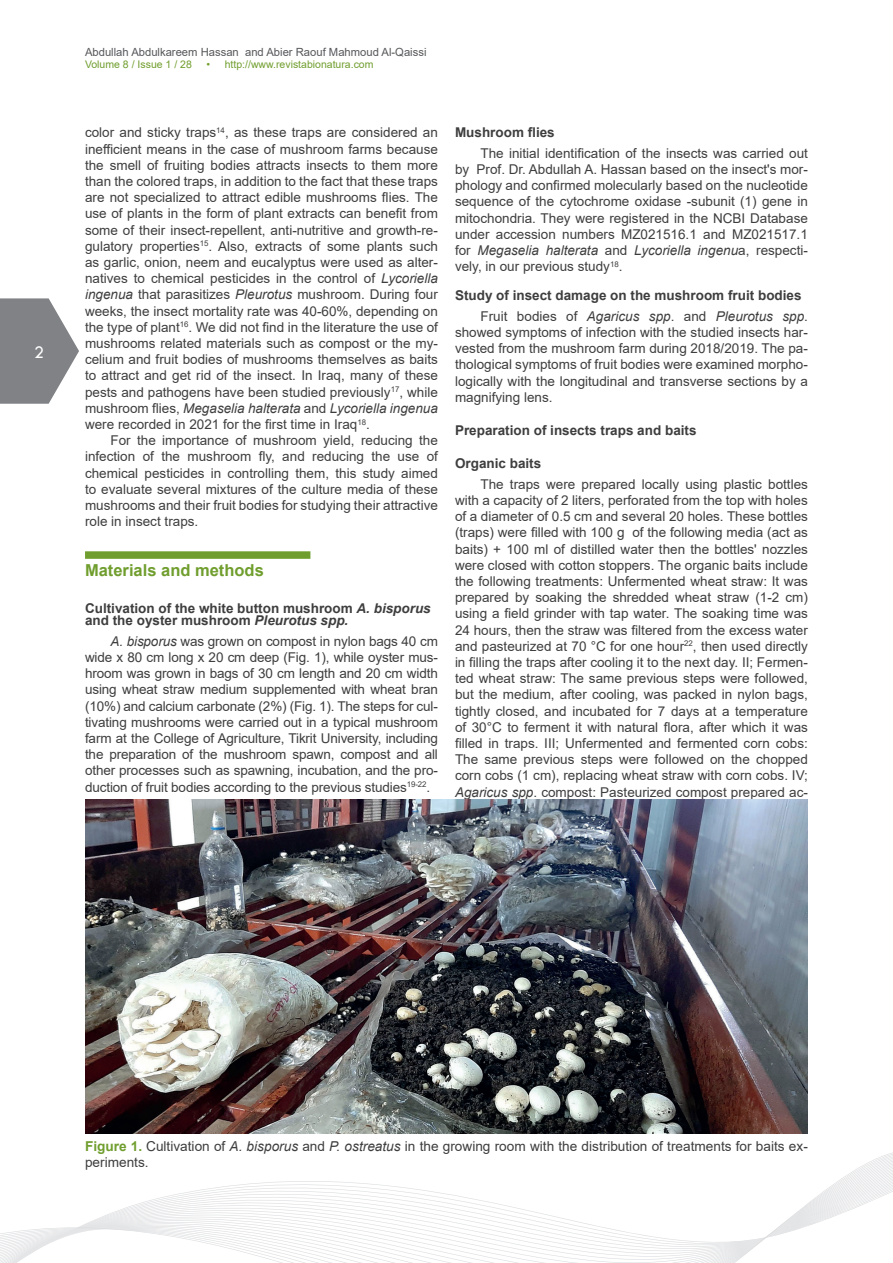
<style>
.page{position:relative;width:893px;height:1263px;background:#fff}
.page>*{position:absolute;margin:0;border:0;box-sizing:border-box;transform-origin:0 0}
.t1{font:18px "Tw Cen";color:#fff}
.t2{font:700 16.5px "Arial";color:#709e2e}
.t3{font:13.65px/16.4px "Arial";color:#3e3e3f}
.t4{font:13.5px/16.2px "Arial";color:#3e3e3f;text-align:justify}
.t5{font:700 13.5px/12px "Arial";color:#3e3e3f}
.t6{font:11.25px "Arial";color:#57585a}
.t7{font:10.5px "Arial";color:#709e2e}
.s1{font-style:italic}
.s2{font-weight:400}
.s3{font-weight:400;font-style:italic}
.s4{font-weight:700;color:#709e2e}
</style>
<div class="page">
<svg style="left:0;top:298px;width:79px;height:106px"></svg>
<svg style="left:0;top:1152px;width:893px;height:111px"></svg>
<div style="left:85px;top:551px;width:225px;height:8px;background:#709e2e"></div>
<img style="left:85px;top:800px;width:723px;height:333px">
<h1 class="t1" style="left:34px;top:341px;width:11px">2</h1>
<p class="t6" style="left:85px;top:44px;width:343px">Abdullah Abdulkareem Hassan and Abier Raouf Mahmoud Al-Qaissi</p>
<p class="t7" style="left:85px;top:57px;width:108px">Volume 8 / Issue 1 / 28</p>
<p class="t7" style="left:206px;top:57px;width:169px">• http://www.revistabionatura.com</p>
<p class="t4" style="left:85px;top:124px;width:354px">color and sticky traps<sup>14</sup>, as these traps are considered an inefficient means in the case of mushroom farms because the smell of fruiting bodies attracts insects to them more than the colored traps, in addition to the fact that these traps are not specialized to attract edible mushrooms flies. The use of plants in the form of plant extracts can benefit from some of their insect-repellent, anti-nutritive and growth-re&shy;gulatory properties<sup>15</sup>. Also, extracts of some plants such as garlic, onion, neem and eucalyptus were used as alter&shy;natives to chemical pesticides in the control of <span class="s1">Lycoriella ingenua</span> that parasitizes <span class="s1">Pleurotus</span> mushroom. During four weeks, the insect mortality rate was 40-60%, depending on the type of plant<sup>16</sup>. We did not find in the literature the use of mushrooms related materials such as compost or the my&shy;celium and fruit bodies of mushrooms themselves as baits to attract and get rid of the insect. In Iraq, many of these pests and pathogens have been studied previously<sup>17</sup>, while mushroom flies, <span class="s1">Megaselia halterata</span> and <span class="s1">Lycoriella ingenua </span>were recorded in 2021 for the first time in Iraq<sup>18</sup>.</p>
<p class="t4" style="left:85px;top:432px;width:354px;text-indent:26px">For the importance of mushroom yield, reducing the infection of the mushroom fly, and reducing the use of chemical pesticides in controlling them, this study aimed to evaluate several mixtures of the culture media of these mushrooms and their fruit bodies for studying their attractive role in insect traps.</p>
<p class="t2" style="left:85px;top:558px;width:180px">Materials and methods</p>
<p class="t5" style="left:85px;top:603px;width:347px">Cultivation of the white button mushroom <span class="s1">A. bisporus </span>and the oyster mushroom <span class="s1">Pleurotus spp.</span></p>
<p class="t4" style="left:85px;top:633px;width:354px;text-indent:26px"><span class="s1">A. bisporus</span> was grown on compost in nylon bags 40 cm wide x 80 cm long x 20 cm deep (Fig. 1), while oyster mus&shy;hroom was grown in bags of 30 cm length and 20 cm width using wheat straw medium supplemented with wheat bran (10%) and calcium carbonate (2%) (Fig. 1). The steps for cul&shy;tivating mushrooms were carried out in a typical mushroom farm at the College of Agriculture, Tikrit University, including the preparation of the mushroom spawn, compost and all other processes such as spawning, incubation, and the pro&shy;duction of fruit bodies according to the previous studies<sup>19-22</sup>.</p>
<p class="t5" style="left:455px;top:127px;width:101px">Mushroom flies</p>
<p class="t4" style="left:455px;top:145px;width:354px;text-indent:26px">The initial identification of the insects was carried out by Prof. Dr. Abdullah A. Hassan based on the insect's mor&shy;phology and confirmed molecularly based on the nucleotide sequence of the cytochrome oxidase -subunit (1) gene in mitochondria. They were registered in the NCBI Database under accession numbers MZ021516.1 and MZ021517.1 for <span class="s1">Megaselia halterata</span> and <span class="s1">Lycoriella ingenu</span>a, respecti&shy;vely, in our previous study<sup>18</sup>.</p>
<p class="t5" style="left:480px;top:285px;width:329px;line-height:20.4px;text-indent:-26px">Study of insect damage on the mushroom fruit bodies<br><span class="s2">Fruit bodies of</span> <span class="s3">Agaricus spp</span><span class="s2">. and</span> <span class="s3">Pleurotus spp</span><span class="s2">.</span></p>
<p class="t4" style="left:455px;top:324px;width:354px">showed symptoms of infection with the studied insects har&shy;vested from the mushroom farm during 2018/2019. The pa&shy;thological symptoms of fruit bodies were examined morpho&shy;logically with the longitudinal and transverse sections by a magnifying lens.</p>
<p class="t5" style="left:455px;top:424px;width:243px">Preparation of insects traps and baits</p>
<p class="t5" style="left:455px;top:458px;width:88px">Organic baits</p>
<p class="t4" style="left:455px;top:476px;width:354px;text-indent:26px">The traps were prepared locally using plastic bottles with a capacity of 2 liters, perforated from the top with holes of a diameter of 0.5 cm and several 20 holes. These bottles (traps) were filled with 100 g of the following media (act as baits) + 100 ml of distilled water then the bottles' nozzles were closed with cotton stoppers. The organic baits include the following treatments: Unfermented wheat straw: It was prepared by soaking the shredded wheat straw (1-2 cm) using a field grinder with tap water. The soaking time was 24 hours, then the straw was filtered from the excess water and pasteurized at 70 °C for one hour<sup>22</sup>, then used directly in filling the traps after cooling it to the next day. II; Fermen&shy;ted wheat straw: The same previous steps were followed, but the medium, after cooling, was packed in nylon bags, tightly closed, and incubated for 7 days at a temperature of 30°C to ferment it with natural flora, after which it was filled in traps. III; Unfermented and fermented corn cobs:<br>The same previous steps were followed on the chopped corn cobs (1 cm), replacing wheat straw with corn cobs. IV; <span class="s1">Agaricus spp</span>. compost: Pasteurized compost prepared ac-</p>
<p class="t3" style="left:85px;top:1138px;width:724px"><span class="s4">Figure 1.</span> Cultivation of <span class="s1">A. bisporus</span> and <span class="s1">P. ostreatus</span> in the growing room with the distribution of treatments for baits ex&shy;periments.</p>
</div>
